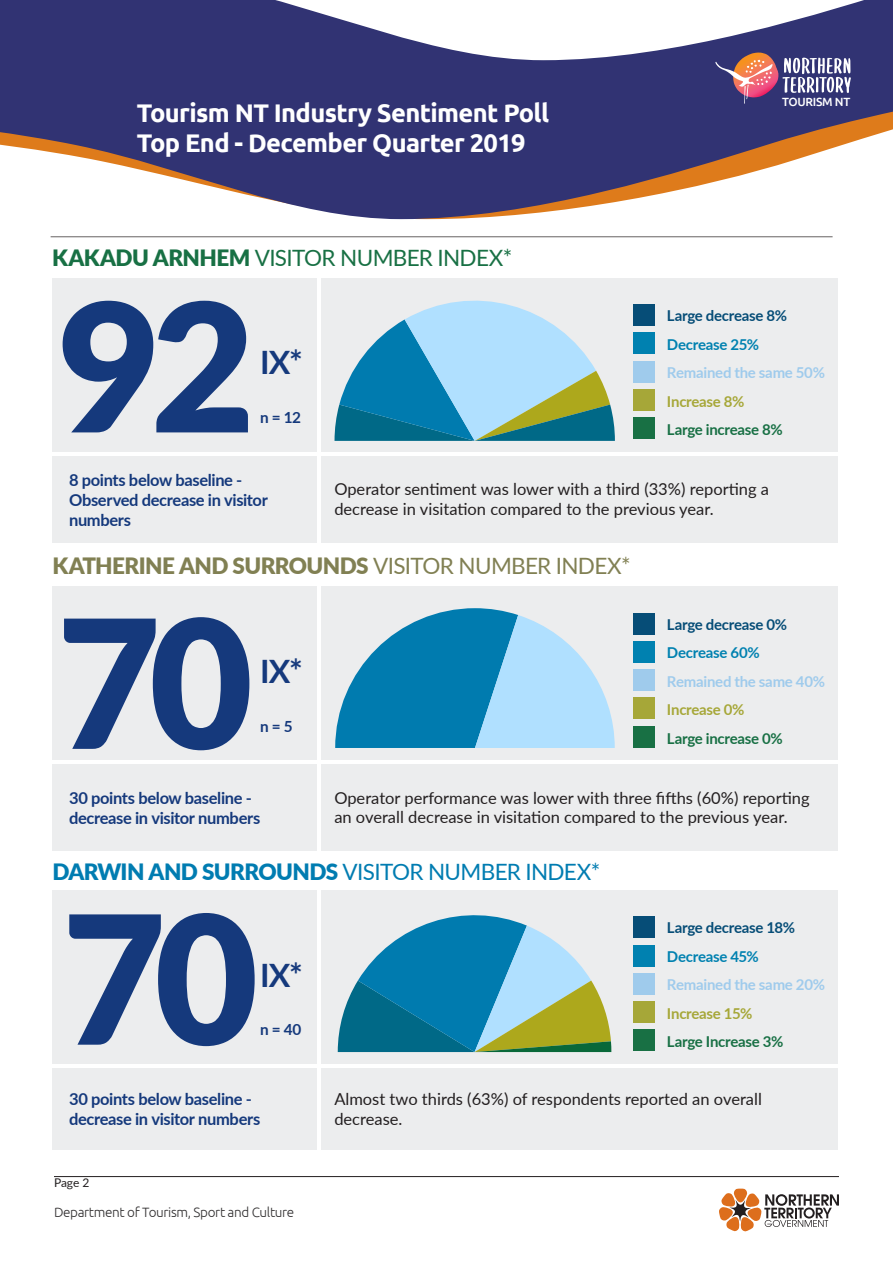
<style>
.page{position:relative;width:893px;height:1263px;background:#fff}
.page>*{position:absolute;margin:0;border:0;box-sizing:border-box;transform-origin:0 0}
.t1{font:900 178.8px "Lato";color:#15397c}
.t2{font:700 32.25px "Lato";color:#15397c}
.t3{font:700 25.5px "Ubuntu";letter-spacing:-.025em;color:#fff}
.t4{font:900 22.5px "Lato";letter-spacing:-.025em;color:#818053}
.t5{font:22.5px "Lato";letter-spacing:-.03em;color:#007cb1}
.t6{font:22.5px "Lato";letter-spacing:-.03em;color:#187044}
.t7{font:16.5px/19.8px "Lato";color:#231f20}
.t8{font:700 16.5px/19.8px "Lato";letter-spacing:-.02em;color:#15397c}
.t9{font:700 15.3px "Lato";color:#15397c}
.t10{font:700 15px "Lato";letter-spacing:-.015em;color:#9fcbec}
.t11{font:700 15px "Lato";letter-spacing:-.015em;color:#064d77}
.t12{font:700 15px "Lato";letter-spacing:-.02em;color:#187044}
.t13{font:700 15px "Lato";letter-spacing:-.02em;color:#0081b0}
.t14{font:700 15px "Lato";letter-spacing:-.02em;color:#a6a738}
.t15{font:300 13.5px "Ubuntu";letter-spacing:-.025em;color:#312f30}
.t16{font:12px "Lato";color:#231f20}
.t17{font:500 11.85px "Ubuntu";letter-spacing:-.025em;color:#fff}
.s1{font-weight:900}
.s2{font-weight:400}
</style>
<div class="page">
<svg style="left:0;top:60px;width:893px;height:159px;fill:#313373"></svg>
<svg style="left:0;top:0;width:893px;height:60px;fill:#313373"></svg>
<svg style="left:715px;top:53px;width:136px;height:51px;background:#7d6589"></svg>
<svg style="left:719px;top:1188px;width:120px;height:43px"></svg>
<hr style="left:54px;top:1176px;width:785px;height:1px;background:#231f20">
<hr style="left:51px;top:236px;width:782px;height:1px;background:#676363">
<div style="left:321px;top:456px;width:517px;height:86px;background:#ecedee"></div>
<div style="left:321px;top:278px;width:517px;height:174px;background:#ecedee"></div>
<div style="left:52px;top:278px;width:265px;height:174px;background:#ecedee"></div>
<div style="left:634px;top:417px;width:21px;height:22px;background:#187044"></div>
<div style="left:634px;top:389px;width:21px;height:21px;background:#a6a738"></div>
<div style="left:634px;top:361px;width:21px;height:21px;background:#9fcbec"></div>
<div style="left:634px;top:333px;width:21px;height:21px;background:#0081b0"></div>
<div style="left:634px;top:305px;width:21px;height:21px;background:#064d77"></div>
<div style="left:52px;top:456px;width:265px;height:86px;background:#ecedee"></div>
<div style="left:321px;top:764px;width:517px;height:87px;background:#ecedee"></div>
<div style="left:321px;top:586px;width:517px;height:174px;background:#ecedee"></div>
<div style="left:52px;top:586px;width:265px;height:174px;background:#ecedee"></div>
<div style="left:634px;top:726px;width:21px;height:21px;background:#187044"></div>
<div style="left:634px;top:698px;width:21px;height:21px;background:#a6a738"></div>
<div style="left:634px;top:669px;width:21px;height:22px;background:#9fcbec"></div>
<div style="left:634px;top:641px;width:21px;height:21px;background:#0081b0"></div>
<div style="left:634px;top:613px;width:21px;height:21px;background:#064d77"></div>
<div style="left:52px;top:764px;width:265px;height:87px;background:#ecedee"></div>
<div style="left:321px;top:1068px;width:517px;height:81px;background:#ecedee"></div>
<div style="left:321px;top:890px;width:517px;height:174px;background:#ecedee"></div>
<div style="left:52px;top:890px;width:265px;height:174px;background:#ecedee"></div>
<div style="left:634px;top:1030px;width:21px;height:21px;background:#187044"></div>
<div style="left:634px;top:1001px;width:21px;height:22px;background:#a6a738"></div>
<div style="left:634px;top:973px;width:21px;height:21px;background:#9fcbec"></div>
<div style="left:634px;top:945px;width:21px;height:21px;background:#0081b0"></div>
<div style="left:634px;top:917px;width:21px;height:21px;background:#064d77"></div>
<div style="left:52px;top:1068px;width:265px;height:81px;background:#ecedee"></div>
<svg style="left:338px;top:915px;width:273px;height:137px"></svg>
<svg style="left:335px;top:608px;width:280px;height:140px"></svg>
<svg style="left:335px;top:300px;width:280px;height:141px"></svg>
<p class="t3" style="left:137px;top:97px;width:414px">Tourism NT Industry Sentiment Poll</p>
<p class="t3" style="left:137px;top:127px;width:390px">Top End - December Quarter 2019</p>
<p class="t6" style="left:52px;top:242px;width:462px"><span class="s1">KAKADU ARNHEM</span> VISITOR NUMBER INDEX*</p>
<p class="t1" style="left:57px;top:233px;width:199px">92</p>
<p class="t2" style="left:260px;top:339px;width:44px">IX*</p>
<p class="t9" style="left:260px;top:406px;width:42px">n = 12</p>
<p class="t17" style="left:782px;top:95px;width:70px">TOURISM NT</p>
<p class="t11" style="left:667px;top:305px;width:121px">Large decrease 8%</p>
<p class="t13" style="left:667px;top:333px;width:94px">Decrease 25%</p>
<p class="t10" style="left:667px;top:362px;width:160px">Remained the same 50%</p>
<p class="t14" style="left:667px;top:390px;width:79px">Increase 8%</p>
<p class="t12" style="left:667px;top:419px;width:117px">Large increase 8%</p>
<p class="t8" style="left:69px;top:469px;width:200px">8 points below baseline -<br>Observed decrease in visitor numbers</p>
<p class="t7" style="left:334px;top:478px;width:436px">Operator sentiment was lower with a third (33%) reporting a decrease in visitation compared to the previous year.</p>
<p class="t4" style="left:52px;top:549px;width:580px">KATHERINE AND SURROUNDS <span class="s2">VISITOR NUMBER INDEX*</span></p>
<p class="t1" style="left:57px;top:549px;width:197px">70</p>
<p class="t2" style="left:260px;top:647px;width:44px">IX*</p>
<p class="t9" style="left:260px;top:715px;width:34px">n = 5</p>
<p class="t11" style="left:667px;top:613px;width:122px">Large decrease 0%</p>
<p class="t13" style="left:667px;top:642px;width:94px">Decrease 60%</p>
<p class="t10" style="left:667px;top:670px;width:160px">Remained the same 40%</p>
<p class="t14" style="left:667px;top:699px;width:79px">Increase 0%</p>
<p class="t12" style="left:667px;top:727px;width:117px">Large increase 0%</p>
<p class="t8" style="left:69px;top:788px;width:193px">30 points below baseline - decrease in visitor numbers</p>
<p class="t7" style="left:334px;top:787px;width:477px">Operator performance was lower with three fifths (60%) reporting an overall decrease in visitation compared to the previous year.</p>
<p class="t5" style="left:52px;top:856px;width:549px"><span class="s1">DARWIN AND SURROUNDS</span> VISITOR NUMBER INDEX*</p>
<p class="t1" style="left:62px;top:845px;width:197px">70</p>
<p class="t2" style="left:260px;top:951px;width:44px">IX*</p>
<p class="t9" style="left:260px;top:1018px;width:43px">n = 40</p>
<p class="t11" style="left:667px;top:917px;width:130px">Large decrease 18%</p>
<p class="t13" style="left:667px;top:945px;width:93px">Decrease 45%</p>
<p class="t10" style="left:667px;top:974px;width:160px">Remained the same 20%</p>
<p class="t14" style="left:667px;top:1002px;width:87px">Increase 15%</p>
<p class="t12" style="left:667px;top:1031px;width:118px">Large Increase 3%</p>
<p class="t8" style="left:69px;top:1089px;width:193px">30 points below baseline - decrease in visitor numbers</p>
<p class="t16" style="left:54px;top:1174px;width:37px">Page 2</p>
<p class="t15" style="left:54px;top:1204px;width:242px">Department of Tourism, Sport and Culture</p>
<p class="t7" style="left:334px;top:1089px;width:429px">Almost two thirds (63%) of respondents reported an overall decrease.</p>
</div>
